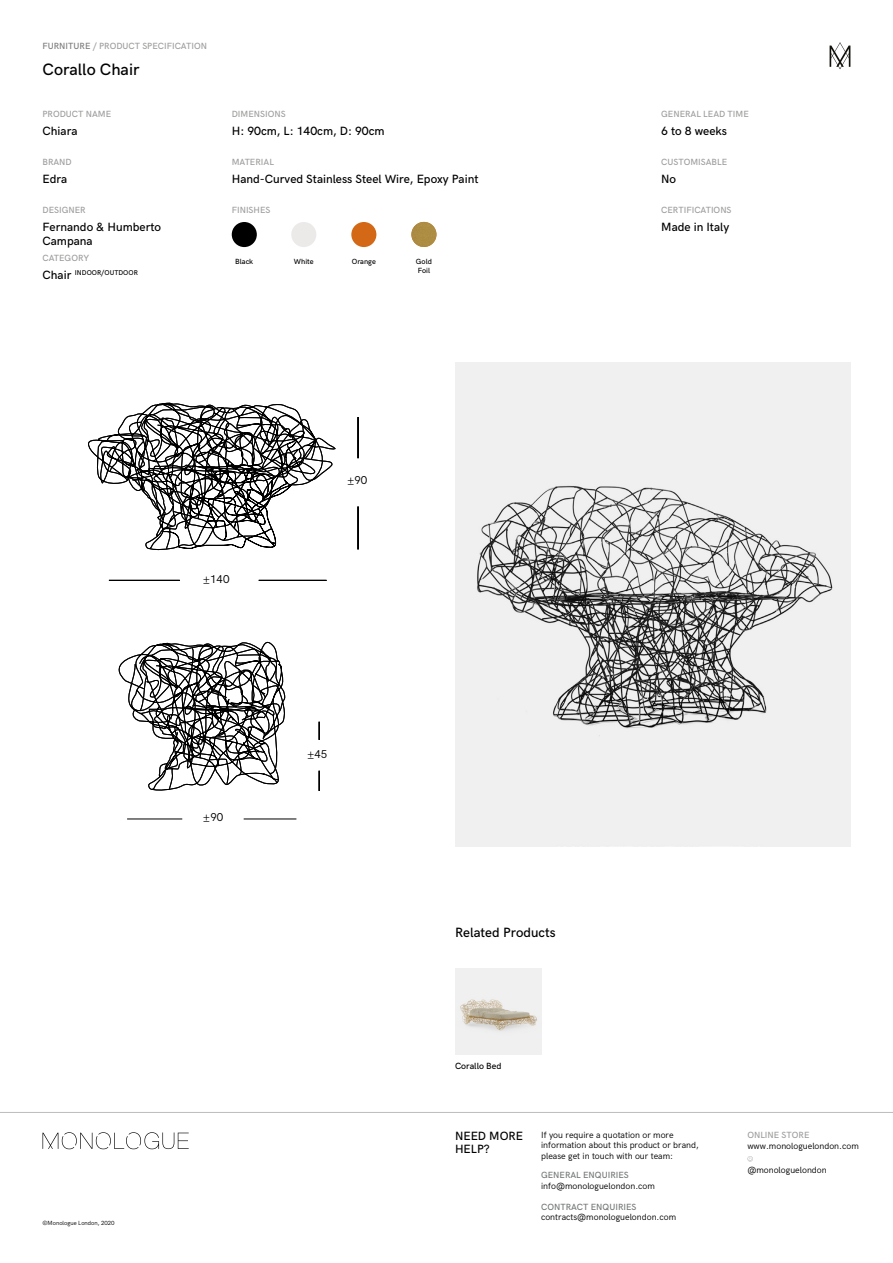
<style>
.page{position:relative;width:893px;height:1263px;background:#fff}
.page>*{position:absolute;margin:0;border:0;box-sizing:border-box;transform-origin:0 0}
.t1{font:500 16.5px "HK Grotesk";color:#000}
.t2{font:500 13.5px "HK Grotesk";color:#000}
.t3{font:500 12px/13.5px "HK Grotesk";color:#000}
.t4{font:11.4px "HK Grotesk";color:#000}
.t5{font:9px/10.5px "HK Grotesk";color:#000}
.t6{font:500 9px "HK Grotesk";color:#9d9d9c}
.t7{font:500 9px "HK Grotesk";color:#757777}
.t8{font:500 9px "HK Grotesk";color:#000}
.t9{font:500 7.5px/9px "HK Grotesk";color:#000}
.t10{font:500 7.05px "HK Grotesk";color:#000}
.t11{font:6px "HK Grotesk";color:#000}
.s1{color:#7c7b7b}
.s2{font-size:12px}
</style>
<div class="page">
<svg style="left:747px;top:1156px;width:6px;height:5px"></svg>
<hr style="left:0;top:1112px;width:893px;height:1px;background:#bcbcbc">
<svg style="left:43px;top:1132px;width:146px;height:17px"></svg>
<svg style="left:830px;top:42px;width:20px;height:27px"></svg>
<div style="left:232px;top:222px;width:25px;height:25px;background:#000;border-radius:50%"></div>
<div style="left:291px;top:222px;width:25px;height:25px;background:#ece9e9;border-radius:50%"></div>
<div style="left:351px;top:222px;width:25px;height:25px;background:#d36816;border-radius:50%"></div>
<img style="left:411px;top:222px;width:25px;height:25px;border-radius:13px">
<img style="left:455px;top:363px;width:395px;height:483px">
<svg style="left:88px;top:402px;width:248px;height:389px"></svg>
<hr style="left:259px;top:580px;width:67px;height:1px;background:#000">
<hr style="left:109px;top:580px;width:71px;height:1px;background:#000">
<hr style="left:244px;top:819px;width:52px;height:1px;background:#000">
<hr style="left:127px;top:819px;width:55px;height:1px;background:#000">
<hr style="left:358px;top:417px;width:1px;height:41px;background:#000">
<hr style="left:358px;top:506px;width:1px;height:43px;background:#000">
<svg style="left:319px;top:771px;width:1px;height:20px"></svg>
<svg style="left:319px;top:722px;width:1px;height:18px"></svg>
<img style="left:455px;top:968px;width:86px;height:86px">
<p class="t6" style="left:43px;top:39px;width:166px"><span class="s1">FURNITURE</span> / PRODUCT SPECIFICATION</p>
<h1 class="t1" style="left:43px;top:57px;width:99px">Corallo Chair</h1>
<p class="t6" style="left:43px;top:107px;width:70px">PRODUCT NAME</p>
<p class="t6" style="left:232px;top:107px;width:55px">DIMENSIONS</p>
<p class="t6" style="left:661px;top:107px;width:89px">GENERAL LEAD TIME</p>
<h3 class="t3" style="left:43px;top:123px;width:36px">Chiara</h3>
<h3 class="t3" style="left:232px;top:123px;width:154px">H: 90cm, L: 140cm, D: 90cm</h3>
<h3 class="t3" style="left:661px;top:123px;width:67px">6 to 8 weeks</h3>
<p class="t6" style="left:43px;top:155px;width:31px">BRAND</p>
<p class="t6" style="left:232px;top:155px;width:44px">MATERIAL</p>
<p class="t6" style="left:661px;top:155px;width:67px">CUSTOMISABLE</p>
<h3 class="t3" style="left:43px;top:171px;width:26px">Edra</h3>
<h3 class="t3" style="left:232px;top:171px;width:248px">Hand-Curved Stainless Steel Wire, Epoxy Paint</h3>
<h3 class="t3" style="left:661px;top:171px;width:16px">No</h3>
<p class="t6" style="left:43px;top:203px;width:45px">DESIGNER</p>
<p class="t6" style="left:232px;top:203px;width:40px">FINISHES</p>
<p class="t6" style="left:661px;top:203px;width:72px">CERTIFICATIONS</p>
<h3 class="t3" style="left:43px;top:219px;width:120px;line-height:14.4px">Fernando &amp; Humberto<br>Campana</h3>
<h3 class="t3" style="left:661px;top:219px;width:69px">Made in Italy</h3>
<p class="t6" style="left:43px;top:251px;width:48px">CATEGORY</p>
<p class="t10" style="left:43px;top:267px;width:97px"><span class="s2">Chair</span> INDOOR/OUTDOOR</p>
<p class="t9" style="left:235px;top:257px;width:19px">Black</p>
<p class="t9" style="left:294px;top:257px;width:21px">White</p>
<p class="t9" style="left:352px;top:257px;width:26px">Orange</p>
<p class="t9" style="left:416px;top:257px;width:17px">Gold<br>Foil</p>
<p class="t11" style="left:43px;top:1218px;width:74px">©Monologue London, 2020</p>
<p class="t4" style="left:203px;top:571px;width:28px">±140</p>
<p class="t4" style="left:203px;top:808px;width:22px">±90</p>
<p class="t4" style="left:347px;top:471px;width:22px">±90</p>
<p class="t4" style="left:307px;top:745px;width:22px">±45</p>
<h2 class="t2" style="left:455px;top:923px;width:102px">Related Products</h2>
<p class="t8" style="left:455px;top:1059px;width:48px">Corallo Bed</p>
<p class="t5" style="left:541px;top:1128px;width:134px">If you require a quotation or more</p>
<p class="t6" style="left:747px;top:1128px;width:64px">ONLINE STORE</p>
<p class="t5" style="left:541px;top:1139px;width:159px">information about this product or brand, please get in touch with our team:</p>
<h3 class="t3" style="left:455px;top:1128px;width:70px">NEED MORE<br>HELP?</h3>
<p class="t5" style="left:747px;top:1140px;width:113px">www.monologuelondon.com</p>
<p class="t5" style="left:747px;top:1164px;width:81px">@monologuelondon</p>
<p class="t7" style="left:541px;top:1200px;width:97px">CONTRACT ENQUIRIES</p>
<p class="t5" style="left:541px;top:1211px;width:137px">contracts@monologuelondon.com</p>
<p class="t7" style="left:541px;top:1168px;width:89px">GENERAL ENQUIRIES</p>
<p class="t5" style="left:541px;top:1180px;width:115px">info@monologuelondon.com</p>
</div>
